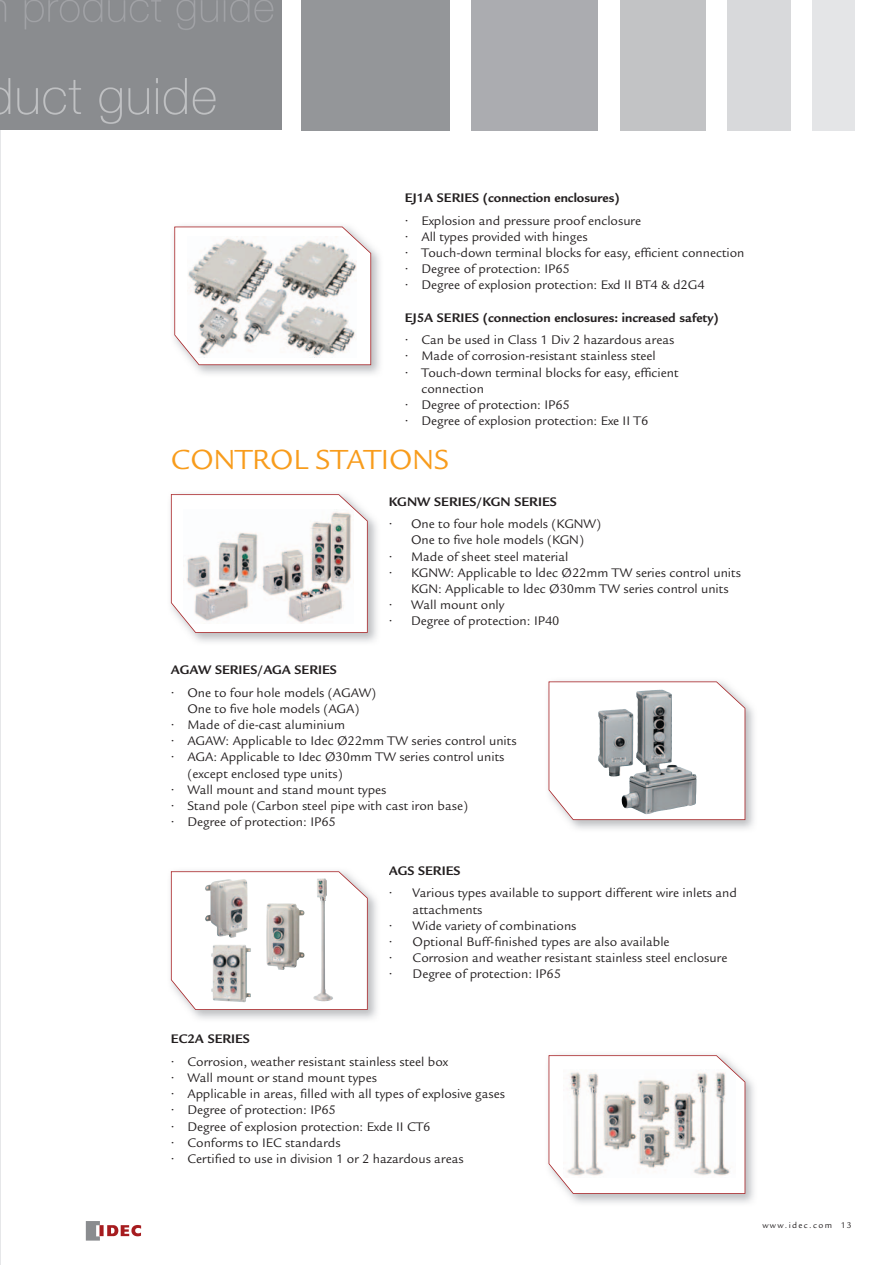
<style>
.page{position:relative;width:895px;height:1265px;background:#fff}
.page>*{position:absolute;margin:0;border:0;box-sizing:border-box;transform-origin:0 0}
.t1{font:30px "Legacy Sans";color:#f89c1c}
.t2{font:13.5px/16.2px "Legacy Sans";color:#231f20}
.t3{font:700 13.5px "Legacy Sans";color:#231f20}
.t4{font:9px "Legacy Sans";letter-spacing:.15em;color:#231f20}
</style>
<div class="page">
<hr style="left:0;top:0;width:1px;height:1264px;background:#e6e7e9">
<img style="left:0;top:0;width:281px;height:130px">
<img style="left:86px;top:1221px;width:13px;height:19px">
<img style="left:99px;top:1221px;width:43px;height:19px">
<div style="left:301px;top:0;width:148px;height:131px;background:#949699"></div>
<div style="left:471px;top:0;width:126px;height:131px;background:#abacb0"></div>
<div style="left:620px;top:0;width:85px;height:131px;background:#c2c3c5"></div>
<div style="left:726px;top:0;width:64px;height:131px;background:#d8d9db"></div>
<div style="left:811px;top:0;width:43px;height:131px;background:#e4e5e7"></div>
<img style="left:170px;top:871px;width:207px;height:148px">
<svg style="left:171px;top:871px;width:196px;height:138px"></svg>
<img style="left:567px;top:1076px;width:187px;height:127px">
<svg style="left:548px;top:1055px;width:197px;height:138px"></svg>
<img style="left:568px;top:702px;width:186px;height:127px">
<svg style="left:548px;top:681px;width:197px;height:139px"></svg>
<img style="left:193px;top:247px;width:187px;height:127px">
<svg style="left:174px;top:226px;width:197px;height:139px"></svg>
<img style="left:170px;top:494px;width:207px;height:148px">
<svg style="left:171px;top:494px;width:196px;height:139px"></svg>
<img style="left:659px;top:691px;width:37px;height:115px">
<img style="left:313px;top:878px;width:20px;height:123px">
<p class="t3" style="left:405px;top:193px;width:216px">EJ1A SERIES (connection enclosures)</p>
<p class="t2" style="left:405px;top:213px;width:238px">• Explosion and pressure proof enclosure</p>
<p class="t2" style="left:405px;top:230px;width:184px">• All types provided with hinges</p>
<p class="t2" style="left:405px;top:246px;width:341px">• Touch-down terminal blocks for easy, efficient connection</p>
<p class="t2" style="left:405px;top:262px;width:166px">• Degree of protection: IP65</p>
<p class="t2" style="left:405px;top:278px;width:301px">• Degree of explosion protection: Exd II BT4 &amp; d2G4</p>
<p class="t3" style="left:405px;top:312px;width:315px">EJ5A SERIES (connection enclosures: increased safety)</p>
<p class="t2" style="left:405px;top:333px;width:271px">• Can be used in Class 1 Div 2 hazardous areas</p>
<p class="t2" style="left:405px;top:349px;width:252px">• Made of corrosion-resistant stainless steel</p>
<p class="t2" style="left:421px;top:366px;width:259px;text-indent:-16px">• Touch-down terminal blocks for easy, efficient connection</p>
<p class="t2" style="left:405px;top:398px;width:166px">• Degree of protection: IP65</p>
<p class="t2" style="left:405px;top:414px;width:245px">• Degree of explosion protection: Exe II T6</p>
<h1 class="t1" style="left:171px;top:448px;width:279px">CONTROL STATIONS</h1>
<p class="t3" style="left:389px;top:496px;width:169px">KGNW SERIES/KGN SERIES</p>
<p class="t2" style="left:389px;top:517px;width:214px;text-align:center">• One to four hole models (KGNW)<br>One to five hole models (KGN)</p>
<p class="t2" style="left:389px;top:549px;width:181px">• Made of sheet steel material</p>
<p class="t2" style="left:411px;top:566px;width:331px;text-indent:-22px">• KGNW: Applicable to ldec Ø22mm TW series control units<br>KGN: Applicable to ldec Ø30mm TW series control units</p>
<p class="t2" style="left:389px;top:598px;width:117px">• Wall mount only</p>
<p class="t2" style="left:389px;top:614px;width:172px">• Degree of protection: IP40</p>
<p class="t3" style="left:171px;top:664px;width:167px">AGAW SERIES/AGA SERIES</p>
<p class="t2" style="left:171px;top:685px;width:207px;text-align:center">• One to four hole models (AGAW)<br>One to five hole models (AGA)</p>
<p class="t2" style="left:171px;top:718px;width:176px">• Made of die-cast aluminium</p>
<p class="t2" style="left:171px;top:734px;width:347px">• AGAW: Applicable to Idec Ø22mm TW series control units</p>
<p class="t2" style="left:187px;top:750px;width:318px;text-indent:-16px">• AGA: Applicable to Idec Ø30mm TW series control units (except enclosed type units)</p>
<p class="t2" style="left:171px;top:783px;width:217px">• Wall mount and stand mount types</p>
<p class="t2" style="left:171px;top:799px;width:299px">• Stand pole (Carbon steel pipe with cast iron base)</p>
<p class="t2" style="left:171px;top:815px;width:166px">• Degree of protection: IP65</p>
<p class="t3" style="left:389px;top:865px;width:73px">AGS SERIES</p>
<p class="t2" style="left:412px;top:886px;width:326px;text-indent:-24px">• Various types available to support different wire inlets and attachments</p>
<p class="t2" style="left:389px;top:918px;width:189px">• Wide variety of combinations</p>
<p class="t2" style="left:389px;top:935px;width:282px">• Optional Buff-finished types are also available</p>
<p class="t2" style="left:389px;top:951px;width:340px">• Corrosion and weather resistant stainless steel enclosure</p>
<p class="t2" style="left:389px;top:967px;width:173px">• Degree of protection: IP65</p>
<p class="t3" style="left:171px;top:1033px;width:80px">EC2A SERIES</p>
<p class="t2" style="left:171px;top:1054px;width:279px">• Corrosion, weather resistant stainless steel box</p>
<p class="t2" style="left:171px;top:1071px;width:207px">• Wall mount or stand mount types</p>
<p class="t2" style="left:171px;top:1087px;width:335px">• Applicable in areas, filled with all types of explosive gases</p>
<p class="t2" style="left:171px;top:1103px;width:166px">• Degree of protection: IP65</p>
<p class="t2" style="left:171px;top:1119px;width:261px">• Degree of explosion protection: Exde II CT6</p>
<p class="t2" style="left:171px;top:1135px;width:171px">• Conforms to IEC standards</p>
<p class="t2" style="left:171px;top:1152px;width:294px">• Certified to use in division 1 or 2 hazardous areas</p>
<p class="t4" style="left:762px;top:1221px;width:91px">www.idec.com 13</p>
</div>
